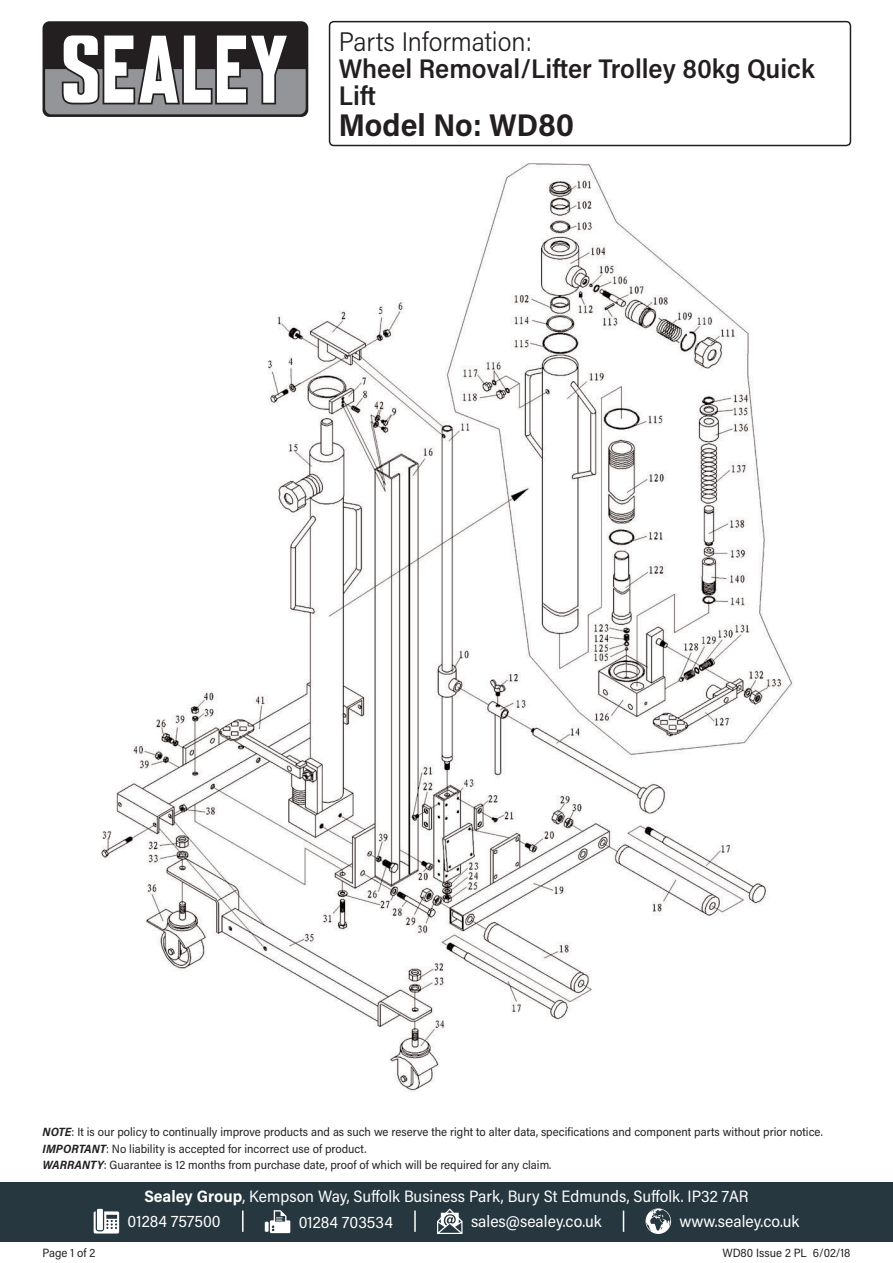
<style>
.page{position:relative;width:893px;height:1263px;background:#fff}
.page>*{position:absolute;margin:0;border:0;box-sizing:border-box;transform-origin:0 0}
.Model_Number{font:700 31.5px "Acumin Pro Semi Cond";color:#231f20}
.Product_Description{font:600 27px/27px "Acumin Pro Semi Cond";color:#231f20}
.Parts_Information{font:300 27px "Acumin Pro Semi Cond";color:#231f20}
.Address{font:16.5px "Acumin Pro Semi Cond";color:#fff}
.Contact_Info{font:16.5px "Acumin Pro Semi Cond";color:#fff}
.Disclaimer{font:12px "Acumin Pro Semi Cond";color:#231f20}
.Document_Info{font:12px "Acumin Pro Semi Cond";color:#231f20}
.s1{font-weight:700;font-style:italic}
.s2{font-weight:700}
</style>
<div class="page">
<div style="left:43px;top:21px;width:265px;height:96px;background:#231f20;border-radius:7px"></div>
<svg style="left:45px;top:35px;width:261px;height:79px"></svg>
<div style="left:0;top:1182px;width:893px;height:60px;background:#27373f"></div>
<svg style="left:94px;top:1211px;width:25px;height:22px"></svg>
<div style="left:97px;top:1209px;width:6px;height:21px;background:#fff"></div>
<svg style="left:265px;top:1222px;width:4px;height:10px"></svg>
<svg style="left:270px;top:1210px;width:20px;height:23px"></svg>
<svg style="left:437px;top:1208px;width:25px;height:26px"></svg>
<svg style="left:645px;top:1208px;width:26px;height:26px"></svg>
<hr style="left:242px;top:1210px;width:2px;height:22px;background:#fff">
<svg style="left:623px;top:1210px;width:1px;height:22px"></svg>
<hr style="left:414px;top:1210px;width:2px;height:22px;background:#fff">
<div style="left:329px;top:21px;width:522px;height:125px;border:2px solid #231f20;border-radius:4px"></div>
<img style="left:101px;top:163px;width:692px;height:929px">
<p class="Parts_Information" style="left:339px;top:23px;width:195px">Parts Information:</p>
<p class="Product_Description" style="left:339px;top:54px;width:477px">Wheel Removal/Lifter Trolley 80kg Quick<br>Lift</p>
<p class="Model_Number" style="left:339px;top:103px;width:237px">Model No: WD80</p>
<p class="Disclaimer" style="left:43px;top:1124px;width:782px"><span class="s1">NOTE</span>: It is our policy to continually improve products and as such we reserve the right to alter data, specifications and component parts without prior notice.</p>
<p class="Disclaimer" style="left:43px;top:1140px;width:326px"><span class="s1">IMPORTANT</span>: No liability is accepted for incorrect use of product.</p>
<p class="Disclaimer" style="left:43px;top:1157px;width:510px"><span class="s1">WARRANTY</span>: Guarantee is 12 months from purchase date, proof of which will be required for any claim.</p>
<p class="Document_Info" style="left:43px;top:1244px;width:54px">Page 1 of 2</p>
<p class="Address" style="left:144px;top:1185px;width:606px"><span class="s2">Sealey Group</span>, Kempson Way, Suffolk Business Park, Bury St Edmunds, Suffolk. IP32 7AR</p>
<p class="Contact_Info" style="left:128px;top:1210px;width:95px">01284 757500</p>
<p class="Contact_Info" style="left:299px;top:1210px;width:96px">01284 703534</p>
<p class="Contact_Info" style="left:471px;top:1210px;width:132px">sales@sealey.co.uk</p>
<p class="Contact_Info" style="left:680px;top:1210px;width:121px">www.sealey.co.uk</p>
<p class="Document_Info" style="left:722px;top:1244px;width:130px">WD80 Issue 2 PL 6/02/18</p>
</div>
